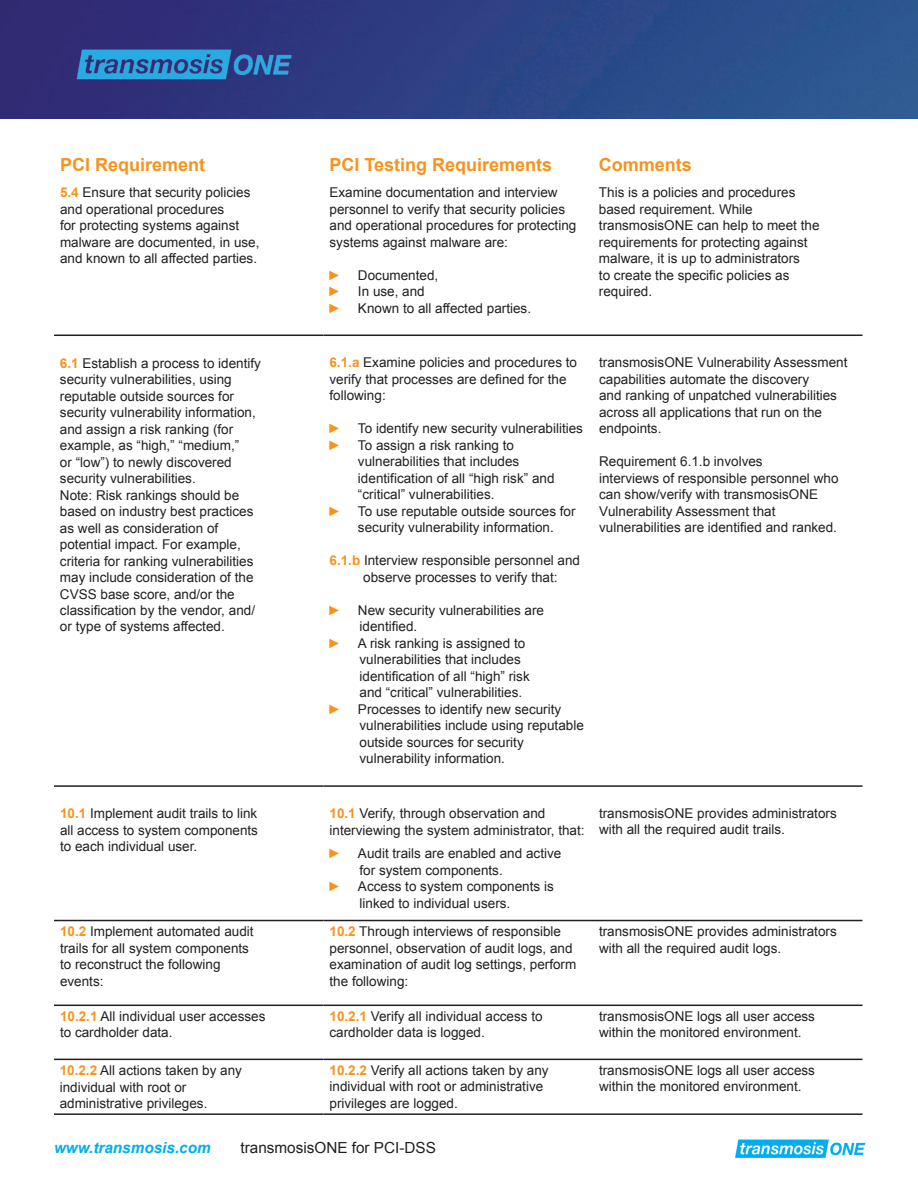
<style>
.page{position:relative;width:918px;height:1188px;background:#fff}
.page>*{position:absolute;margin:0;border:0;box-sizing:border-box;transform-origin:0 0}
.t1{font:700 18px "Arial";color:#f7931d}
.t2{font:15.3px "Arial";color:#231f20}
.t3{font:italic 700 15.3px "Arial";color:#00aeef}
.t4{font:13.5px/16.5px "Arial";color:#231f20}
.s1{font-weight:700;color:#f7931d}
.s2{font-family:"Arial Narrow";color:#f7931d}
.s3{font-style:inherit}
</style>
<div class="page">
<img style="left:0;top:0;width:918px;height:118px">
<img style="left:68px;top:38px;width:230px;height:59px">
<img style="left:735px;top:1139px;width:131px;height:19px">
<hr style="left:54px;top:785px;width:270px;height:2px;background:#231f20">
<hr style="left:324px;top:785px;width:269px;height:2px;background:#231f20">
<hr style="left:593px;top:785px;width:270px;height:2px;background:#231f20">
<hr style="left:54px;top:920px;width:270px;height:1px;background:#231f20">
<hr style="left:324px;top:920px;width:269px;height:1px;background:#231f20">
<hr style="left:593px;top:920px;width:270px;height:1px;background:#231f20">
<hr style="left:54px;top:1005px;width:270px;height:1px;background:#231f20">
<hr style="left:324px;top:1005px;width:269px;height:1px;background:#231f20">
<hr style="left:593px;top:1005px;width:270px;height:1px;background:#231f20">
<hr style="left:54px;top:1059px;width:270px;height:1px;background:#231f20">
<hr style="left:324px;top:1059px;width:269px;height:1px;background:#231f20">
<hr style="left:593px;top:1059px;width:270px;height:1px;background:#231f20">
<hr style="left:54px;top:1113px;width:270px;height:2px;background:#231f20">
<hr style="left:324px;top:1113px;width:269px;height:2px;background:#231f20">
<hr style="left:593px;top:1113px;width:270px;height:2px;background:#231f20">
<hr style="left:54px;top:335px;width:270px;height:1px;background:#231f20">
<hr style="left:324px;top:335px;width:269px;height:1px;background:#231f20">
<hr style="left:593px;top:335px;width:270px;height:1px;background:#231f20">
<h1 class="t1" style="left:60px;top:153px;width:147px">PCI Requirement</h1>
<h1 class="t1" style="left:329px;top:153px;width:224px">PCI Testing Requirements</h1>
<h1 class="t1" style="left:599px;top:153px;width:95px">Comments</h1>
<p class="t4" style="left:60px;top:184px;width:201px"><span class="s1">5.4</span> Ensure that security policies and operational procedures<br>for protecting systems against malware are documented, in use, and known to all affected parties.</p>
<p class="t4" style="left:330px;top:184px;width:248px">Examine documentation and interview personnel to verify that security policies and operational procedures for protecting systems against malware are:</p>
<p class="t4" style="left:330px;top:267px;width:203px"><span class="s2">►</span> Documented,<br><span class="s2">►</span> In use, and<br><span class="s2">►</span> Known to all affected parties.</p>
<p class="t4" style="left:599px;top:184px;width:222px">This is a policies and procedures based requirement. While transmosisONE can help to meet the requirements for protecting against malware, it is up to administrators<br>to create the specific policies as required.</p>
<p class="t4" style="left:60px;top:355px;width:203px"><span class="s1">6.1</span> Establish a process to identify security vulnerabilities, using reputable outside sources for security vulnerability information, and assign a risk ranking (for example, as “high,” “medium,”<br>or “low”) to newly discovered security vulnerabilities.<br>Note: Risk rankings should be based on industry best practices as well as consideration of potential impact. For example, criteria for ranking vulnerabilities may include consideration of the<br>CVSS base score, and/or the classification by the vendor, and/ or type of systems affected.</p>
<p class="t4" style="left:329px;top:355px;width:249px"><span class="s1">6.1.a</span> Examine policies and procedures to verify that processes are defined for the following:</p>
<p class="t4" style="left:330px;top:421px;width:255px"><span class="s2">►</span> To identify new security vulnerabilities</p>
<p class="t4" style="left:330px;top:437px;width:186px"><span class="s2">►</span> To assign a risk ranking to</p>
<p class="t4" style="left:358px;top:454px;width:163px">vulnerabilities that includes</p>
<p class="t4" style="left:358px;top:470px;width:198px">identification of all “high risk” and</p>
<p class="t4" style="left:358px;top:487px;width:138px">“critical” vulnerabilities.</p>
<p class="t4" style="left:330px;top:503px;width:248px"><span class="s2">►</span> To use reputable outside sources for</p>
<p class="t4" style="left:358px;top:520px;width:197px">security vulnerability information.</p>
<p class="t4" style="left:363px;top:553px;width:218px;text-indent:-34px"><span class="s1">6.1.b</span> Interview responsible personnel and observe processes to verify that:</p>
<p class="t4" style="left:330px;top:602px;width:216px"><span class="s2">►</span> New security vulnerabilities are</p>
<p class="t4" style="left:360px;top:619px;width:59px">identified.</p>
<p class="t4" style="left:330px;top:635px;width:197px"><span class="s2">►</span> A risk ranking is assigned to</p>
<p class="t4" style="left:360px;top:652px;width:163px">vulnerabilities that includes</p>
<p class="t4" style="left:360px;top:668px;width:172px">identification of all “high” risk</p>
<p class="t4" style="left:360px;top:685px;width:164px">and “critical” vulnerabilities.</p>
<p class="t4" style="left:330px;top:701px;width:233px"><span class="s2">►</span> Processes to identify new security</p>
<p class="t4" style="left:360px;top:718px;width:226px">vulnerabilities include using reputable</p>
<p class="t4" style="left:360px;top:734px;width:166px">outside sources for security</p>
<p class="t4" style="left:360px;top:751px;width:147px">vulnerability information.</p>
<p class="t4" style="left:599px;top:355px;width:250px">transmosisONE Vulnerability Assessment capabilities automate the discovery<br>and ranking of unpatched vulnerabilities across all applications that run on the endpoints.</p>
<p class="t4" style="left:599px;top:454px;width:241px">Requirement 6.1.b involves<br>interviews of responsible personnel who can show/verify with transmosisONE Vulnerability Assessment that vulnerabilities are identified and ranked.</p>
<p class="t4" style="left:60px;top:805px;width:200px;text-align:justify"><span class="s1">10.1</span> Implement audit trails to link all access to system components to each individual user.</p>
<p class="t4" style="left:330px;top:805px;width:257px"><span class="s1">10.1</span> Verify, through observation and interviewing the system administrator, that:</p>
<p class="t4" style="left:330px;top:846px;width:233px"><span class="s2">►</span> Audit trails are enabled and active</p>
<p class="t4" style="left:360px;top:862px;width:145px">for system components.</p>
<p class="t4" style="left:330px;top:879px;width:226px"><span class="s2">►</span> Access to system components is</p>
<p class="t4" style="left:360px;top:895px;width:152px">linked to individual users.</p>
<p class="t4" style="left:599px;top:805px;width:239px">transmosisONE provides administrators with all the required audit trails.</p>
<p class="t4" style="left:60px;top:923px;width:195px"><span class="s1">10.2</span> Implement automated audit trails for all system components to reconstruct the following events:</p>
<p class="t4" style="left:330px;top:923px;width:248px"><span class="s1">10.2</span> Through interviews of responsible personnel, observation of audit logs, and examination of audit log settings, perform the following:</p>
<p class="t4" style="left:599px;top:923px;width:239px">transmosisONE provides administrators with all the required audit logs.</p>
<p class="t4" style="left:60px;top:1008px;width:207px"><span class="s1">10.2.1</span> All individual user accesses to cardholder data.</p>
<p class="t4" style="left:330px;top:1008px;width:215px"><span class="s1">10.2.1</span> Verify all individual access to cardholder data is logged.</p>
<p class="t4" style="left:599px;top:1008px;width:218px">transmosisONE logs all user access within the monitored environment.</p>
<p class="t4" style="left:60px;top:1062px;width:184px"><span class="s1">10.2.2</span> All actions taken by any individual with root or administrative privileges.</p>
<p class="t4" style="left:330px;top:1062px;width:221px"><span class="s1">10.2.2</span> Verify all actions taken by any individual with root or administrative privileges are logged.</p>
<p class="t4" style="left:599px;top:1062px;width:218px">transmosisONE logs all user access within the monitored environment.</p>
<p class="t3" style="left:54px;top:1137px;width:158px">www.transmosis.com</p>
<p class="t2" style="left:240px;top:1137px;width:197px">transmosisONE for PC<span class="s3">I-</span>DSS</p>
</div>
